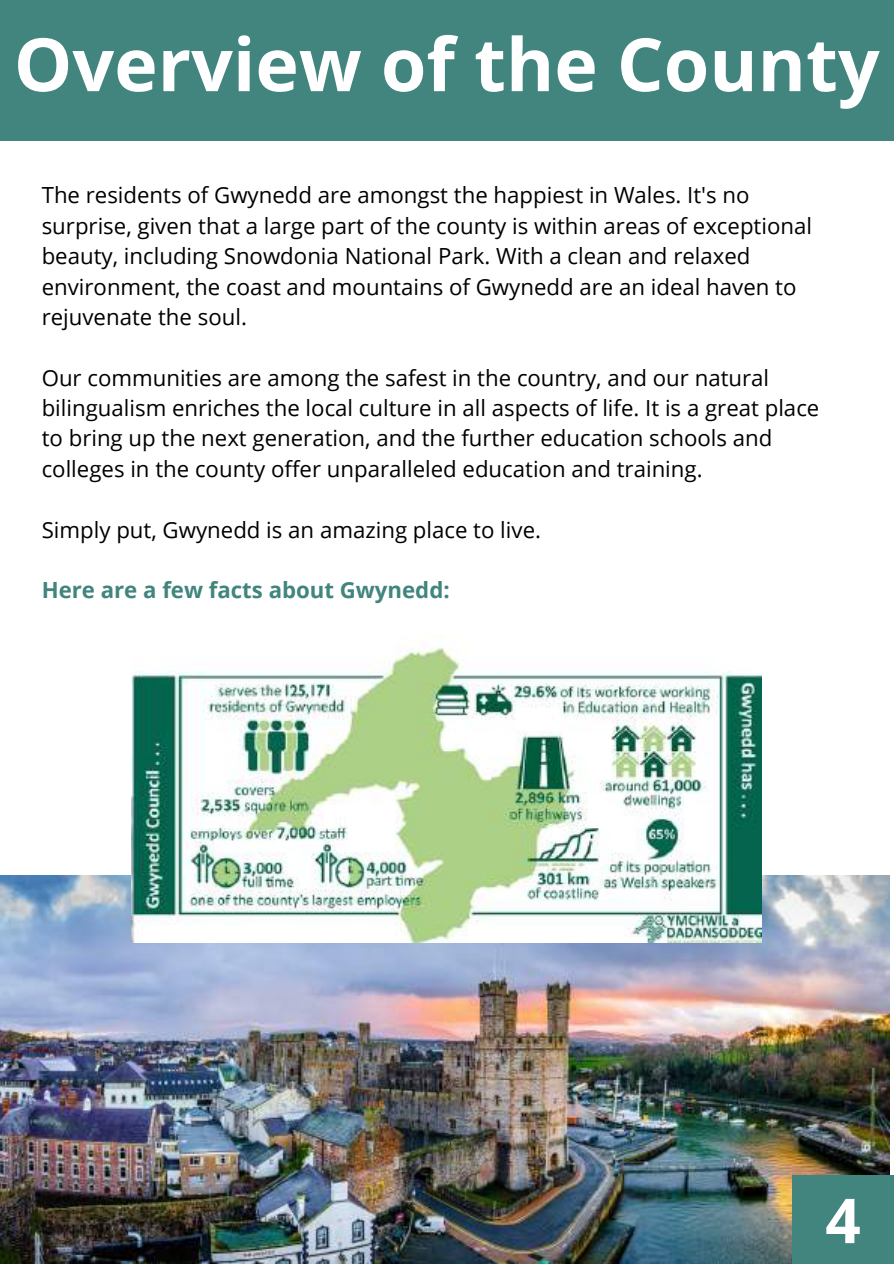
<style>
.page{position:relative;width:894px;height:1264px;background:#fff}
.page>*{position:absolute;margin:0;border:0;box-sizing:border-box;transform-origin:0 0}
.t1{font:700 73.5px "Open Sans";color:#fff}
.t2{font:700 61.95px "Open Sans";color:#fff}
.t3{font:22.2px/30.3px "Open Sans";color:#000}
.t4{font:700 22.2px "Open Sans";color:#41857e}
</style>
<div class="page">
<div style="left:0;top:0;width:893px;height:140px;background:#41857e"></div>
<img style="left:0;top:876px;width:889px;height:387px">
<div style="left:792px;top:1174px;width:101px;height:89px;background:#41857e"></div>
<img style="left:131px;top:647px;width:630px;height:295px">
<h1 class="t1" style="left:14px;top:13px;width:867px">Overview of the County</h1>
<p class="t3" style="left:42px;top:179px;width:771px">The residents of Gwynedd are amongst the happiest in Wales. It's no surprise, given that a large part of the county is within areas of exceptional beauty, including Snowdonia National Park. With a clean and relaxed environment, the coast and mountains of Gwynedd are an ideal haven to rejuvenate the soul.</p>
<p class="t3" style="left:42px;top:362px;width:778px">Our communities are among the safest in the country, and our natural bilingualism enriches the local culture in all aspects of life. It is a great place to bring up the next generation, and the further education schools and colleges in the county offer unparalleled education and training.</p>
<p class="t3" style="left:42px;top:514px;width:500px">Simply put, Gwynedd is an amazing place to live.</p>
<p class="t4" style="left:42px;top:574px;width:409px">Here are a few facts about Gwynedd:</p>
<h2 class="t2" style="left:825px;top:1176px;width:37px">4</h2>
</div>
